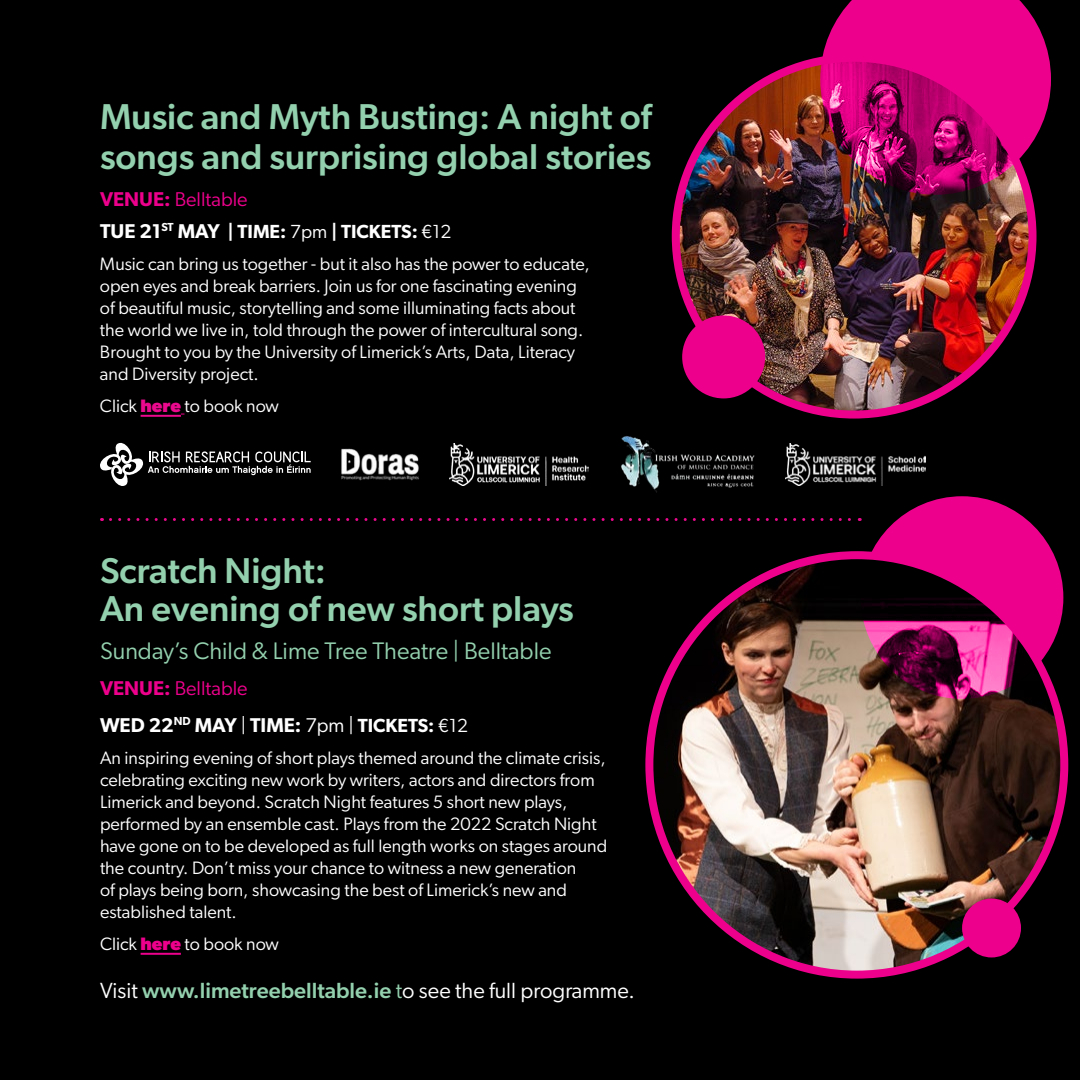
<style>
.page{position:relative;width:1080px;height:1080px;background:#000}
.page>*{position:absolute;margin:0;border:0;box-sizing:border-box;transform-origin:0 0}
.t1{font:500 36px/40px "Gibson";color:#93d0ae}
.t2{font:24px "Gibson";color:#93d0ae}
.t3{font:22px "Gibson";color:#fff}
.t4{font:600 20px/37px "Gibson";color:#fff}
.t5{font:20px "Gibson";color:#ed008c}
.t6{font:600 19px "Gibson";color:#fff}
.t7{font:18px/22px "Gibson";color:#fff}
.s1{font-weight:600}
.s2{font-size:20px}
.s3{font-weight:400}
.s4{font-weight:700;color:#ec098d}
.s5{color:#ed008c}
.s6{font-weight:400;color:#ed008c}
.s7{font-size:19px}
.s8{font-weight:400;font-size:19px}
.s9{font-weight:700;color:#ed008c}
.s10{font-weight:500;color:#93d0ae}
.s11{color:#93d0ae}
</style>
<div class="page">
<hr style="left:141px;top:415px;width:40px;height:2px;background:#ec098d">
<hr style="left:141px;top:953px;width:40px;height:2px;background:#ed008c">
<svg style="left:111px;top:518px;width:749px;height:3px"></svg>
<img style="left:650px;top:555px;width:414px;height:419px">
<svg style="left:861px;top:496px;width:202px;height:203px;fill:#ed008c"></svg>
<div style="left:962px;top:899px;width:59px;height:58px;background:#ed008c;border-radius:50%"></div>
<img style="left:676px;top:58px;width:357px;height:357px;border-radius:178px">
<svg style="left:820px;top:0;width:231px;height:195px;background:#b9096e"></svg>
<div style="left:682px;top:315px;width:83px;height:83px;background:#ed008c;border-radius:50%"></div>
<svg style="left:100px;top:442px;width:211px;height:44px"></svg>
<img style="left:341px;top:448px;width:78px;height:33px">
<img style="left:450px;top:444px;width:139px;height:41px">
<img style="left:786px;top:444px;width:139px;height:41px">
<img style="left:621px;top:436px;width:134px;height:57px">
<h1 class="t1" style="left:100px;top:96px;width:553px">Music and Myth Busting: A night of songs and surprising global stories</h1>
<p class="t5" style="left:100px;top:187px;width:149px"><span class="s1">VENUE:</span> Belltable</p>
<p class="t6" style="left:100px;top:220px;width:353px"><span class="s2">TUE 21</span><sup>ST</sup> <span class="s2">MAY</span> | TIME: <span class="s3">7pm</span> | TICKETS: <span class="s3">€12</span></p>
<p class="t7" style="left:100px;top:252px;width:491px">Music can bring us together - but it also has the power to educate, open eyes and break barriers. Join us for one fascinating evening of beautiful music, storytelling and some illuminating facts about the world we live in, told through the power of intercultural song.<br>Brought to you by the University of Limerick’s Arts, Data, Literacy and Diversity project.</p>
<p class="t7" style="left:100px;top:394px;width:180px">Click <span class="s4">here</span> to book now</p>
<h1 class="t1" style="left:100px;top:551px;width:475px;line-height:38px">Scratch Night:<br>An evening of new short plays</h1>
<h2 class="t2" style="left:100px;top:636px;width:453px">Sunday’s Child &amp; Lime Tree Theatre | Belltable</h2>
<p class="t4" style="left:100px;top:669px;width:370px"><span class="s5">VENUE:</span> <span class="s6">Belltable<br></span>WED 22<sup>ND</sup> MAY <span class="s3">|</span> TIME: <span class="s3">7pm |</span> <span class="s7">TICKETS:</span> <span class="s8">€12</span></p>
<p class="t7" style="left:100px;top:746px;width:509px">An inspiring evening of short plays themed around the climate crisis, celebrating exciting new work by writers, actors and directors from Limerick and beyond. Scratch Night features 5 short new plays, performed by an ensemble cast. Plays from the 2022 Scratch Night have gone on to be developed as full length works on stages around the country. Don’t miss your chance to witness a new generation<br>of plays being born, showcasing the best of Limerick’s new and established talent.</p>
<p class="t7" style="left:100px;top:932px;width:180px">Click <span class="s9">here</span> to book now</p>
<p class="t3" style="left:100px;top:977px;width:537px">Visit <span class="s10">www.limetreebelltable.ie</span> <span class="s11">t</span>o see the full programme.</p>
</div>
